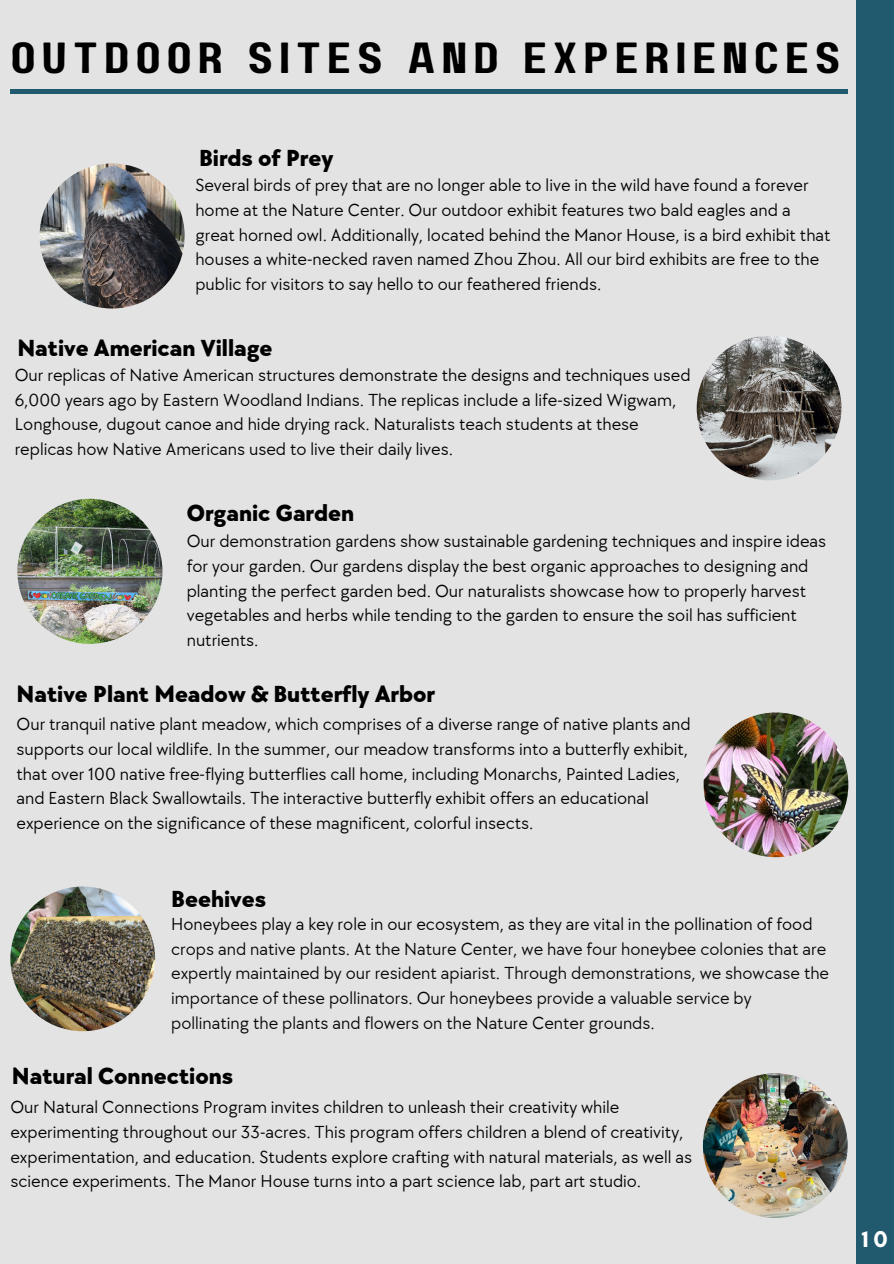
<style>
.page{position:relative;width:894px;height:1264px;background:#fff}
.page>*{position:absolute;margin:0;border:0;box-sizing:border-box;transform-origin:0 0}
.t1{font:43.5px "Paalalabas Display Wide BETA";letter-spacing:.13em;color:#000}
.t2{font:800 24px "TT Chocolates";color:#000}
.t3{font:700 23.25px "Glacial Indifference";color:#fff}
.t4{font:18px/24.8px "TT Chocolates";color:#000}
.t5{font:18px/24.8px "TT Chocolates";color:#040606}
.s1{color:#000}
</style>
<div class="page">
<div style="left:0;top:0;width:893px;height:1263px;background:#e4e3e3"></div>
<img style="left:40px;top:163px;width:145px;height:145px;border-radius:50%">
<div style="left:855px;top:0;width:38px;height:1263px;background:#215a6f"></div>
<img style="left:696px;top:335px;width:145px;height:145px;border-radius:50%">
<img style="left:703px;top:712px;width:145px;height:145px;border-radius:50%">
<img style="left:17px;top:499px;width:145px;height:145px;border-radius:50%">
<img style="left:10px;top:886px;width:145px;height:145px;border-radius:50%">
<img style="left:702px;top:1073px;width:145px;height:144px;border-radius:50%">
<div style="left:10px;top:89px;width:837px;height:5px;background:#215a6f"></div>
<p class="t1" style="left:10px;top:40px;width:831px">OUTDOOR SITES AND EXPERIENCES</p>
<h2 class="t2" style="left:199px;top:144px;width:136px">Birds of Prey</h2>
<p class="t4" style="left:195px;top:173px;width:636px">Several birds of prey that are no longer able to live in the wild have found a forever home at the Nature Center. Our outdoor exhibit features two bald eagles and a great horned owl. Additionally, located behind the Manor House, is a bird exhibit that houses a white-necked raven named Zhou Zhou. All our bird exhibits are free to the public for visitors to say hello to our feathered friends.</p>
<p class="t2" style="left:17px;top:334px;width:257px">Native American Village</p>
<p class="t4" style="left:15px;top:363px;width:677px">Our replicas of Native American structures demonstrate the designs and techniques used 6,000 years ago by Eastern Woodland Indians. The replicas include a life-sized Wigwam, Longhouse, dugout canoe and hide drying rack. Naturalists teach students at these replicas how Native Americans used to live their daily lives.</p>
<h2 class="t2" style="left:187px;top:499px;width:169px">Organic Garden</h2>
<p class="t4" style="left:187px;top:529px;width:641px">Our demonstration gardens show sustainable gardening techniques and inspire ideas for your garden. Our gardens display the best organic approaches to designing and planting the perfect garden bed. Our naturalists showcase how to properly harvest vegetables and herbs while tending to the garden to ensure the soil has sufficient nutrients.</p>
<p class="t2" style="left:17px;top:680px;width:420px">Native Plant Meadow &amp; Butterfly Arbor</p>
<p class="t4" style="left:17px;top:712px;width:675px">Our tranquil native plant meadow, which comprises of a diverse range of native plants and supports our local wildlife. In the summer, our meadow transforms into a butterfly exhibit, that over 100 native free-flying butterflies call home, including Monarchs, Painted Ladies, and Eastern Black Swallowtails. The interactive butterfly exhibit offers an educational experience on the significance of these magnificent, colorful insects.</p>
<p class="t2" style="left:171px;top:885px;width:96px">Beehives</p>
<h2 class="t5" style="left:171px;top:912px;width:659px"><span class="s1">Honeybees play a key role in our ecosystem, as they are vital in the pollination of food cr</span>ops and native plants. At the Nature Center, we have four honeybee colonies that are expertly maintained by our resident apiarist. Through demonstrations, we showcase the importance of these pollinators. Our honeybees provide a valuable service by pollinating the plants and flowers on the Nature Center grounds.</h2>
<h2 class="t2" style="left:12px;top:1062px;width:223px">Natural Connections</h2>
<p class="t4" style="left:10px;top:1095px;width:683px">Our Natural Connections Program invites children to unleash their creativity while experimenting throughout our 33-acres. This program offers children a blend of creativity, experimentation, and education. Students explore crafting with natural materials, as well as science experiments. The Manor House turns into a part science lab, part art studio.</p>
<p class="t3" style="left:861px;top:1225px;width:27px">10</p>
</div>
